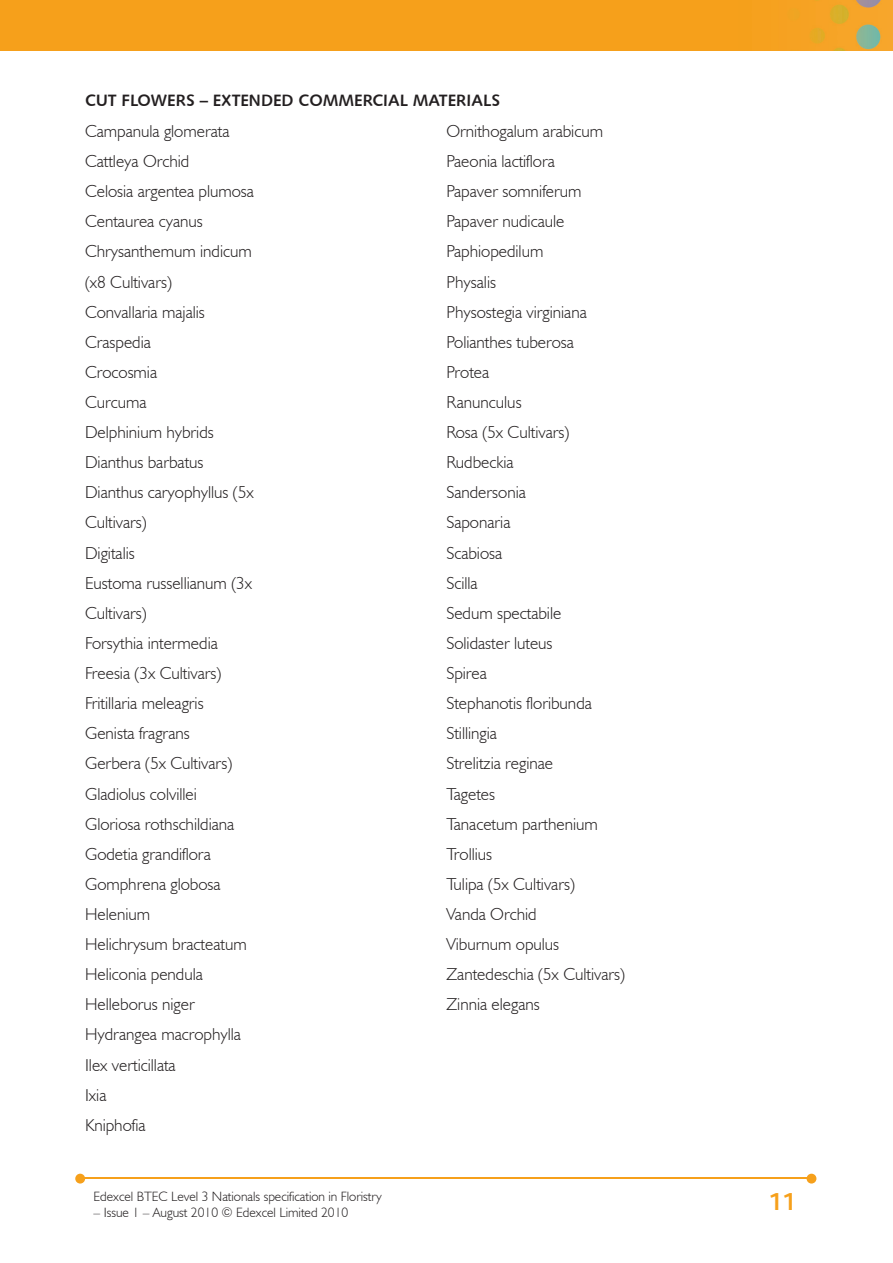
<style>
.page{position:relative;width:893px;height:1263px;background:#fff}
.page>*{position:absolute;margin:0;border:0;box-sizing:border-box;transform-origin:0 0}
.t1{font:700 25.5px "Bliss";color:#f6a01b}
.t2{font:300 17.25px/30.2px "Humanist 521 BT";color:#231f20}
.t3{font:16.5px "Humanist 531 BT Bold A";color:#231f20}
.t4{font:300 13.5px "Humanist 521 BT";color:#231f20}
</style>
<div class="page">
<img style="left:0;top:0;width:893px;height:51px">
<hr style="left:82px;top:1178px;width:728px;height:1px;background:#f6a01b">
<svg style="left:807px;top:1174px;width:9px;height:9px"></svg>
<svg style="left:75px;top:1174px;width:10px;height:9px"></svg>
<p class="t3" style="left:85px;top:91px;width:416px">CUT FLOWERS – EXTENDED COMMERCIAL MATERIALS</p>
<p class="t2" style="left:85px;top:116px;width:146px">Campanula glomerata</p>
<p class="t2" style="left:446px;top:116px;width:158px">Ornithogalum arabicum</p>
<p class="t2" style="left:85px;top:146px;width:106px">Cattleya Orchid</p>
<p class="t2" style="left:446px;top:146px;width:110px">Paeonia lactiflora</p>
<p class="t2" style="left:85px;top:176px;width:170px">Celosia argentea plumosa</p>
<p class="t2" style="left:446px;top:176px;width:137px">Papaver somniferum</p>
<p class="t2" style="left:85px;top:206px;width:119px">Centaurea cyanus</p>
<p class="t2" style="left:446px;top:206px;width:119px">Papaver nudicaule</p>
<p class="t2" style="left:85px;top:236px;width:168px">Chrysanthemum indicum</p>
<p class="t2" style="left:446px;top:236px;width:98px">Paphiopedilum</p>
<p class="t2" style="left:85px;top:266px;width:88px">(x8 Cultivars)</p>
<p class="t2" style="left:446px;top:266px;width:51px">Physalis</p>
<p class="t2" style="left:85px;top:296px;width:121px">Convallaria majalis</p>
<p class="t2" style="left:446px;top:296px;width:142px">Physostegia virginiana</p>
<p class="t2" style="left:85px;top:326px;width:67px">Craspedia</p>
<p class="t2" style="left:446px;top:326px;width:129px">Polianthes tuberosa</p>
<p class="t2" style="left:85px;top:357px;width:74px">Crocosmia</p>
<p class="t2" style="left:446px;top:357px;width:44px">Protea</p>
<p class="t2" style="left:85px;top:387px;width:63px">Curcuma</p>
<p class="t2" style="left:446px;top:387px;width:77px">Ranunculus</p>
<p class="t2" style="left:85px;top:417px;width:130px">Delphinium hybrids</p>
<p class="t2" style="left:446px;top:417px;width:124px">Rosa (5x Cultivars)</p>
<p class="t2" style="left:85px;top:447px;width:120px">Dianthus barbatus</p>
<p class="t2" style="left:446px;top:447px;width:69px">Rudbeckia</p>
<p class="t2" style="left:85px;top:477px;width:170px">Dianthus caryophyllus (5x</p>
<p class="t2" style="left:446px;top:477px;width:81px">Sandersonia</p>
<p class="t2" style="left:85px;top:507px;width:63px">Cultivars)</p>
<p class="t2" style="left:446px;top:507px;width:65px">Saponaria</p>
<p class="t2" style="left:85px;top:537px;width:51px">Digitalis</p>
<p class="t2" style="left:446px;top:537px;width:57px">Scabiosa</p>
<p class="t2" style="left:85px;top:567px;width:169px">Eustoma russellianum (3x</p>
<p class="t2" style="left:446px;top:567px;width:33px">Scilla</p>
<p class="t2" style="left:85px;top:597px;width:63px">Cultivars)</p>
<p class="t2" style="left:446px;top:597px;width:116px">Sedum spectabile</p>
<p class="t2" style="left:85px;top:628px;width:134px">Forsythia intermedia</p>
<p class="t2" style="left:446px;top:628px;width:108px">Solidaster luteus</p>
<p class="t2" style="left:85px;top:658px;width:138px">Freesia (3x Cultivars)</p>
<p class="t2" style="left:446px;top:658px;width:42px">Spirea</p>
<p class="t2" style="left:85px;top:688px;width:120px">Fritillaria meleagris</p>
<p class="t2" style="left:446px;top:688px;width:147px">Stephanotis floribunda</p>
<p class="t2" style="left:85px;top:718px;width:106px">Genista fragrans</p>
<p class="t2" style="left:446px;top:718px;width:52px">Stillingia</p>
<p class="t2" style="left:85px;top:748px;width:149px">Gerbera (5x Cultivars)</p>
<p class="t2" style="left:446px;top:748px;width:108px">Strelitzia reginae</p>
<p class="t2" style="left:85px;top:778px;width:113px">Gladiolus colvillei</p>
<p class="t2" style="left:446px;top:778px;width:50px">Tagetes</p>
<p class="t2" style="left:85px;top:808px;width:151px">Gloriosa rothschildiana</p>
<p class="t2" style="left:446px;top:808px;width:153px">Tanacetum parthenium</p>
<p class="t2" style="left:85px;top:838px;width:127px">Godetia grandiflora</p>
<p class="t2" style="left:446px;top:838px;width:47px">Trollius</p>
<p class="t2" style="left:85px;top:869px;width:137px">Gomphrena globosa</p>
<p class="t2" style="left:446px;top:869px;width:130px">Tulipa (5x Cultivars)</p>
<p class="t2" style="left:85px;top:899px;width:67px">Helenium</p>
<p class="t2" style="left:446px;top:899px;width:92px">Vanda Orchid</p>
<p class="t2" style="left:85px;top:929px;width:163px">Helichrysum bracteatum</p>
<p class="t2" style="left:446px;top:929px;width:114px">Viburnum opulus</p>
<p class="t2" style="left:85px;top:959px;width:119px">Heliconia pendula</p>
<p class="t2" style="left:446px;top:959px;width:180px">Zantedeschia (5x Cultivars)</p>
<p class="t2" style="left:85px;top:989px;width:111px">Helleborus niger</p>
<p class="t2" style="left:446px;top:989px;width:95px">Zinnia elegans</p>
<p class="t2" style="left:85px;top:1019px;width:157px">Hydrangea macrophylla<br>Ilex verticillata<br>Ixia<br>Kniphofia</p>
<p class="t4" style="left:94px;top:1188px;width:290px">Edexcel BTEC Level 3 Nationals specification in Floristry</p>
<p class="t4" style="left:94px;top:1204px;width:256px">– Issue 1 – August 2010 © Edexcel Limited 2010</p>
<h1 class="t1" style="left:768px;top:1189px;width:29px">11</h1>
</div>
